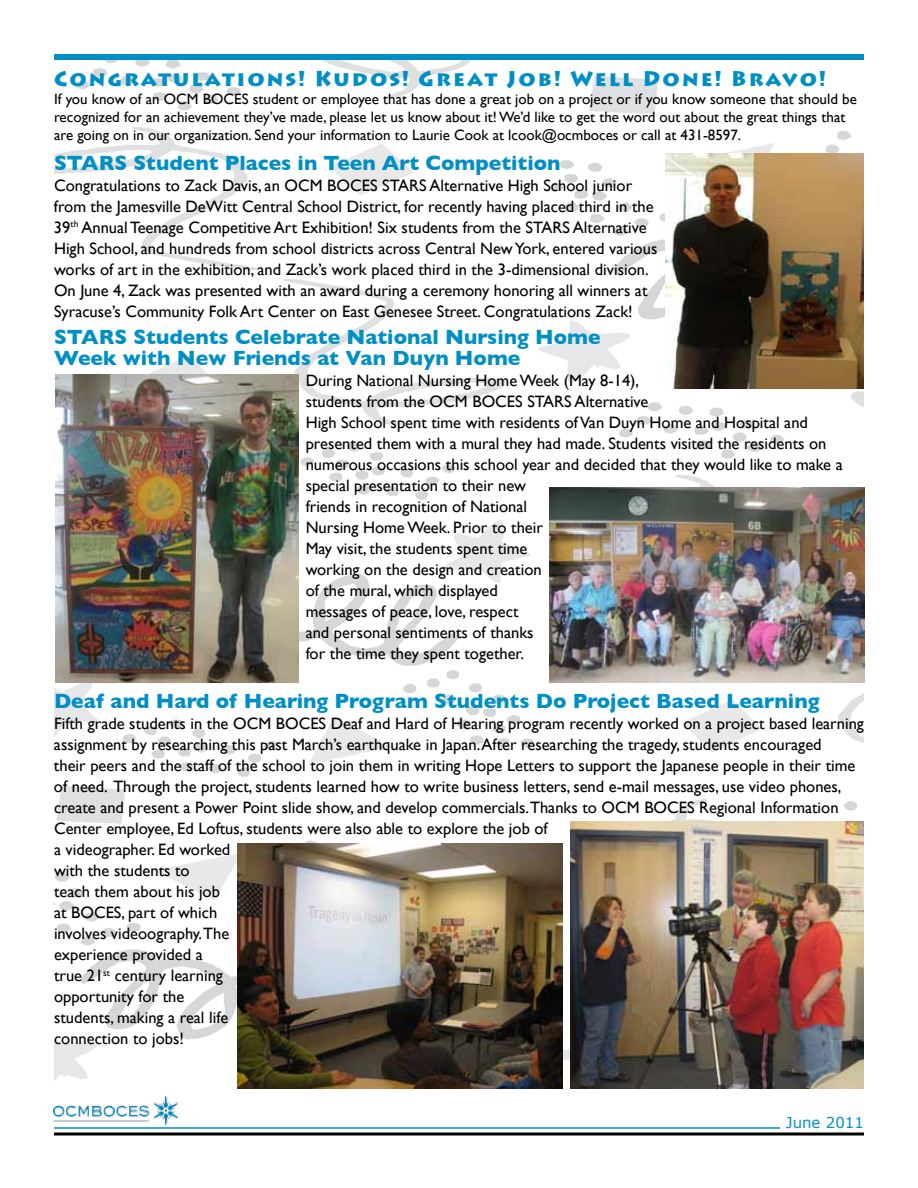
<style>
.page{position:relative;width:918px;height:1188px;background:#fff}
.page>*{position:absolute;margin:0;border:0;box-sizing:border-box;transform-origin:0 0}
.t1{font:700 21px/21px "Gill Sans";color:#008fc5}
.t2{font:900 21px "Lithos Pro";letter-spacing:.1em;color:#008fc5}
.t3{font:16.5px/21px "Gill Sans";color:#000}
.t4{font:15px/18px "Gill Sans";color:#000}
.t5{font:15px "Verdana";color:#008fc5}
</style>
<div class="page">
<svg style="left:54px;top:1132px;width:810px;height:4px;background:#3f3f3f"></svg>
<hr style="left:54px;top:1127px;width:726px;height:2px;background:#008fc5">
<img style="left:54px;top:1097px;width:124px;height:29px">
<img style="left:54px;top:60px;width:809px;height:1021px">
<div style="left:54px;top:54px;width:810px;height:6px;background:#008fc5"></div>
<img style="left:665px;top:154px;width:198px;height:234px">
<img style="left:550px;top:487px;width:315px;height:196px">
<img style="left:56px;top:375px;width:243px;height:308px">
<img style="left:570px;top:821px;width:293px;height:267px">
<img style="left:237px;top:844px;width:326px;height:244px">
<p class="t2" style="left:54px;top:66px;width:774px">Congratulations! Kudos! Great Job! Well Done! Bravo!</p>
<p class="t4" style="left:54px;top:90px;width:804px">If you know of an OCM BOCES student or employee that has done a great job on a project or if you know someone that should be recognized for an achievement they’ve made, please let us know about it!We’d like to get the word out about the great things that are going on in our organization. Send your information to Laurie Cook at lcook@ocmboces or call at 431-8597.</p>
<p class="t1" style="left:54px;top:152px;width:508px">STARS Student Places in Teen Art Competition</p>
<p class="t3" style="left:54px;top:174px;width:605px">Congratulations to Zack Davis, an OCM BOCES STARS Alternative High School junior from the Jamesville DeWitt Central School District, for recently having placed third in the 39<sup>th</sup> Annual Teenage Competitive Art Exhibition! Six students from the STARS Alternative High School, and hundreds from school districts across Central NewYork, entered various works of art in the exhibition, and Zack’s work placed third in the 3-dimensional division.<br>On June 4, Zack was presented with an award during a ceremony honoring all winners at Syracuse’s Community Folk Art Center on East Genesee Street. Congratulations Zack!</p>
<p class="t1" style="left:54px;top:327px;width:548px">STARS Students Celebrate National Nursing Home<br>Week with New Friends at Van Duyn Home</p>
<p class="t3" style="left:306px;top:370px;width:539px">During National Nursing HomeWeek (May 8-14),<br>students from the OCM BOCES STARS Alternative<br>High School spent time with residents ofVan Duyn Home and Hospital and presented them with a mural they had made. Students visited the residents on numerous occasions this school year and decided that they would like to make a special presentation to their new<br>friends in recognition of National<br>Nursing HomeWeek. Prior to their<br>May visit, the students spent time<br>working on the design and creation<br>of the mural, which displayed<br>messages of peace, love, respect<br>and personal sentiments of thanks<br>for the time they spent together.</p>
<p class="t1" style="left:54px;top:690px;width:767px">Deaf and Hard of Hearing Program Students Do Project Based Learning</p>
<p class="t3" style="left:54px;top:713px;width:812px">Fifth grade students in the OCM BOCES Deaf and Hard of Hearing program recently worked on a project based learning assignment by researching this past March’s earthquake in Japan.After researching the tragedy, students encouraged<br>their peers and the staff of the school to join them in writing Hope Letters to support the Japanese people in their time of need. Through the project, students learned how to write business letters, send e-mail messages, use video phones, create and present a Power Point slide show, and develop commercials.Thanks to OCM BOCES Regional Information Center employee, Ed Loftus, students were also able to explore the job of<br>a videographer. Ed worked<br>with the students to<br>teach them about his job<br>at BOCES, part of which<br>involves videoography.The<br>experience provided a<br>true 21<sup>st</sup> century learning<br>opportunity for the<br>students, making a real life<br>connection to jobs!</p>
<p class="t5" style="left:786px;top:1113px;width:80px">June 2011</p>
</div>
